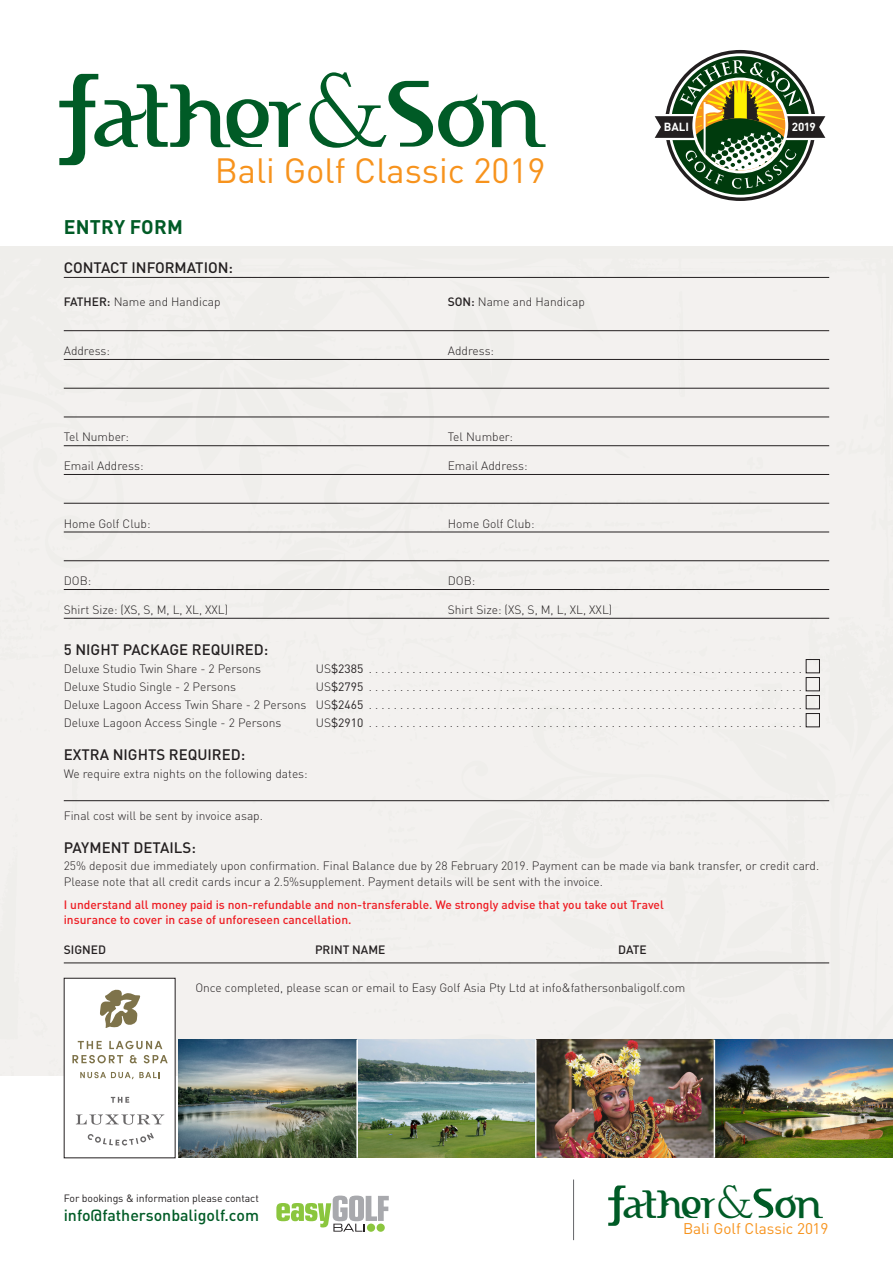
<style>
.page{position:relative;width:893px;height:1263px;background:#fff}
.page>*{position:absolute;margin:0;border:0;box-sizing:border-box;transform-origin:0 0}
.t1{font:104.85px "Indonesiana Version Alpha";letter-spacing:-.02em;color:#005b26}
.t2{font:46.35px "Indonesiana Version Alpha";letter-spacing:-.02em;color:#005b26}
.t3{font:34.65px "DINOT";color:#f7931d}
.t4{font:700 19.5px "DINOT";letter-spacing:.01em;color:#005b26}
.t5{font:500 15.9px "DINOT";color:#005b26}
.t6{font:15.3px "DINOT";color:#f7931d}
.t7{font:500 15px "DINOT";color:#231f20}
.t8{font:300 12px/16.5px "DINOT";color:#231f20}
.t9{font:500 12px/14.4px "DINOT";color:#ee1d23}
.t10{font:500 12px "DINOT";color:#231f20}
.t11{font:700 11.7px "DINOT";color:#fff}
.t12{font:10.5px "DINOT";letter-spacing:-.005em;color:#231f20}
.s1{font-size:153.6px}
.s2{font-weight:500}
.s3{font-weight:400}
.s4{font-size:67.8px}
</style>
<div class="page">
<div style="left:0;top:247px;width:893px;height:829px;background:#f3f1ef"></div>
<hr style="left:178px;top:1040px;width:1px;height:118px;background:#fff">
<hr style="left:573px;top:1179px;width:1px;height:61px;background:#6c6d70">
<svg style="left:276px;top:1195px;width:113px;height:36px"></svg>
<div style="left:367px;top:1223px;width:8px;height:9px;background:#8bc63e;border-radius:50%"></div>
<div style="left:377px;top:1223px;width:8px;height:9px;background:#8bc63e;border-radius:50%"></div>
<hr style="left:64px;top:277px;width:765px;height:1px;background:#231f20">
<hr style="left:64px;top:330px;width:765px;height:1px;background:#231f20">
<hr style="left:64px;top:359px;width:765px;height:1px;background:#231f20">
<hr style="left:64px;top:388px;width:765px;height:1px;background:#231f20">
<hr style="left:64px;top:417px;width:765px;height:1px;background:#231f20">
<hr style="left:64px;top:445px;width:765px;height:1px;background:#231f20">
<hr style="left:64px;top:474px;width:765px;height:1px;background:#231f20">
<hr style="left:64px;top:503px;width:765px;height:1px;background:#231f20">
<hr style="left:64px;top:532px;width:765px;height:1px;background:#231f20">
<hr style="left:64px;top:560px;width:765px;height:1px;background:#231f20">
<hr style="left:64px;top:589px;width:765px;height:1px;background:#231f20">
<hr style="left:64px;top:618px;width:765px;height:1px;background:#231f20">
<hr style="left:64px;top:800px;width:765px;height:1px;background:#231f20">
<hr style="left:64px;top:963px;width:765px;height:1px;background:#231f20">
<div style="left:806px;top:659px;width:14px;height:14px;border:1px solid #231f20"></div>
<div style="left:806px;top:677px;width:14px;height:14px;border:1px solid #231f20"></div>
<div style="left:806px;top:695px;width:14px;height:14px;border:1px solid #231f20"></div>
<div style="left:806px;top:713px;width:14px;height:14px;border:1px solid #231f20"></div>
<div style="left:64px;top:978px;width:111px;height:180px;background:#fff"></div>
<svg style="left:87px;top:1133px;width:67px;height:12px"></svg>
<svg style="left:76px;top:1114px;width:88px;height:10px"></svg>
<svg style="left:111px;top:1097px;width:18px;height:6px"></svg>
<svg style="left:80px;top:1072px;width:80px;height:7px"></svg>
<svg style="left:100px;top:990px;width:41px;height:38px"></svg>
<svg style="left:72px;top:1055px;width:51px;height:8px"></svg>
<svg style="left:130px;top:1055px;width:7px;height:8px"></svg>
<svg style="left:144px;top:1055px;width:24px;height:8px"></svg>
<svg style="left:78px;top:1041px;width:24px;height:8px"></svg>
<svg style="left:109px;top:1041px;width:53px;height:8px"></svg>
<img style="left:179px;top:1040px;width:714px;height:118px">
<hr style="left:356px;top:1040px;width:2px;height:118px;background:#fff">
<hr style="left:535px;top:1040px;width:1px;height:118px;background:#fff">
<hr style="left:714px;top:1040px;width:1px;height:118px;background:#fff">
<svg style="left:654px;top:50px;width:172px;height:151px"></svg>
<p class="t1" style="left:64px;top:59px;width:478px"><span class="s1">f</span>ather&amp;<span class="s1">s</span>on</p>
<p class="t3" style="left:215px;top:149px;width:332px">Bali Golf Classic 2019</p>
<p class="t4" style="left:64px;top:214px;width:120px">ENTRY FORM</p>
<p class="t7" style="left:64px;top:258px;width:171px">CONTACT INFORMATION:</p>
<p class="t8" style="left:64px;top:293px;width:158px"><span class="s2">FATHER:</span> Name and Handicap</p>
<p class="t8" style="left:448px;top:293px;width:139px"><span class="s2">SON:</span> Name and Handicap</p>
<p class="t8" style="left:64px;top:342px;width:48px">Address:</p>
<p class="t8" style="left:448px;top:342px;width:48px">Address:</p>
<p class="t8" style="left:64px;top:429px;width:67px">Tel Number:</p>
<p class="t8" style="left:448px;top:429px;width:67px">Tel Number:</p>
<p class="t8" style="left:64px;top:457px;width:81px">Email Address:</p>
<p class="t8" style="left:448px;top:457px;width:81px">Email Address:</p>
<p class="t8" style="left:64px;top:515px;width:88px">Home Golf Club:</p>
<p class="t8" style="left:448px;top:515px;width:88px">Home Golf Club:</p>
<p class="t11" style="left:664px;top:119px;width:27px">BALI</p>
<p class="t11" style="left:792px;top:119px;width:26px">2019</p>
<p class="t8" style="left:64px;top:572px;width:29px">DOB:</p>
<p class="t8" style="left:448px;top:572px;width:29px">DOB:</p>
<p class="t8" style="left:64px;top:601px;width:166px">Shirt Size: (XS, S, M, L, XL, XXL)</p>
<p class="t8" style="left:448px;top:601px;width:166px">Shirt Size: (XS, S, M, L, XL, XXL)</p>
<p class="t7" style="left:64px;top:640px;width:206px">5 NIGHT PACKAGE REQUIRED:</p>
<p class="t8" style="left:64px;top:660px;width:199px">Deluxe Studio Twin Share - 2 Persons</p>
<p class="t8" style="left:316px;top:660px;width:488px">US<span class="s3">$2385</span> . . . . . . . . . . . . . . . . . . . . . . . . . . . . . . . . . . . . . . . . . . . . . . . . . . . . . . . . . . . . . . . . . . . . . .</p>
<p class="t8" style="left:64px;top:678px;width:174px">Deluxe Studio Single - 2 Persons</p>
<p class="t8" style="left:316px;top:678px;width:481px">US<span class="s3">$2795</span> . . . . . . . . . . . . . . . . . . . . . . . . . . . . . . . . . . . . . . . . . . . . . . . . . . . . . . . . . . . . . . . . . . . . .</p>
<p class="t8" style="left:64px;top:696px;width:733px">Deluxe Lagoon Access Twin Share - 2 Persons US<span class="s3">$2465</span> . . . . . . . . . . . . . . . . . . . . . . . . . . . . . . . . . . . . . . . . . . . . . . . . . . . . . . . . . . . . . . . . . . . . .</p>
<p class="t8" style="left:64px;top:714px;width:219px">Deluxe Lagoon Access Single - 2 Persons</p>
<p class="t8" style="left:316px;top:714px;width:481px">US<span class="s3">$2910</span> . . . . . . . . . . . . . . . . . . . . . . . . . . . . . . . . . . . . . . . . . . . . . . . . . . . . . . . . . . . . . . . . . . . . .</p>
<p class="t7" style="left:64px;top:745px;width:183px">EXTRA NIGHTS REQUIRED:</p>
<p class="t8" style="left:64px;top:765px;width:245px">We require extra nights on the following dates:</p>
<p class="t8" style="left:64px;top:807px;width:198px">Final cost will be sent by invoice asap.</p>
<p class="t7" style="left:64px;top:838px;width:134px">PAYMENT DETAILS:</p>
<p class="t8" style="left:64px;top:857px;width:755px">25% deposit due immediately upon confirmation. Final Balance due by 28 February 2019. Payment can be made via bank transfer, or credit card.<br>Please note that all credit cards incur a 2.5%supplement. Payment details will be sent with the invoice.</p>
<p class="t9" style="left:64px;top:897px;width:601px">I understand all money paid is non-refundable and non-transferable. We strongly advise that you take out Travel insurance to cover in case of unforeseen cancellation.</p>
<p class="t10" style="left:64px;top:942px;width:44px">SIGNED</p>
<p class="t10" style="left:315px;top:942px;width:72px">PRINT NAME</p>
<p class="t10" style="left:618px;top:942px;width:30px">DATE</p>
<p class="t8" style="left:195px;top:979px;width:491px">Once completed, please scan or email to Easy Golf Asia Pty Ltd at info&amp;fathersonbaligolf.com</p>
<p class="t12" style="left:64px;top:1191px;width:197px">For bookings &amp; information please contact</p>
<p class="t5" style="left:64px;top:1205px;width:197px">info@fathersonbaligolf.com</p>
<p class="t2" style="left:610px;top:1179px;width:212px"><span class="s4">f</span>ather&amp;<span class="s4">s</span>on</p>
<p class="t6" style="left:683px;top:1219px;width:147px">Bali Golf Classic 2019</p>
</div>
